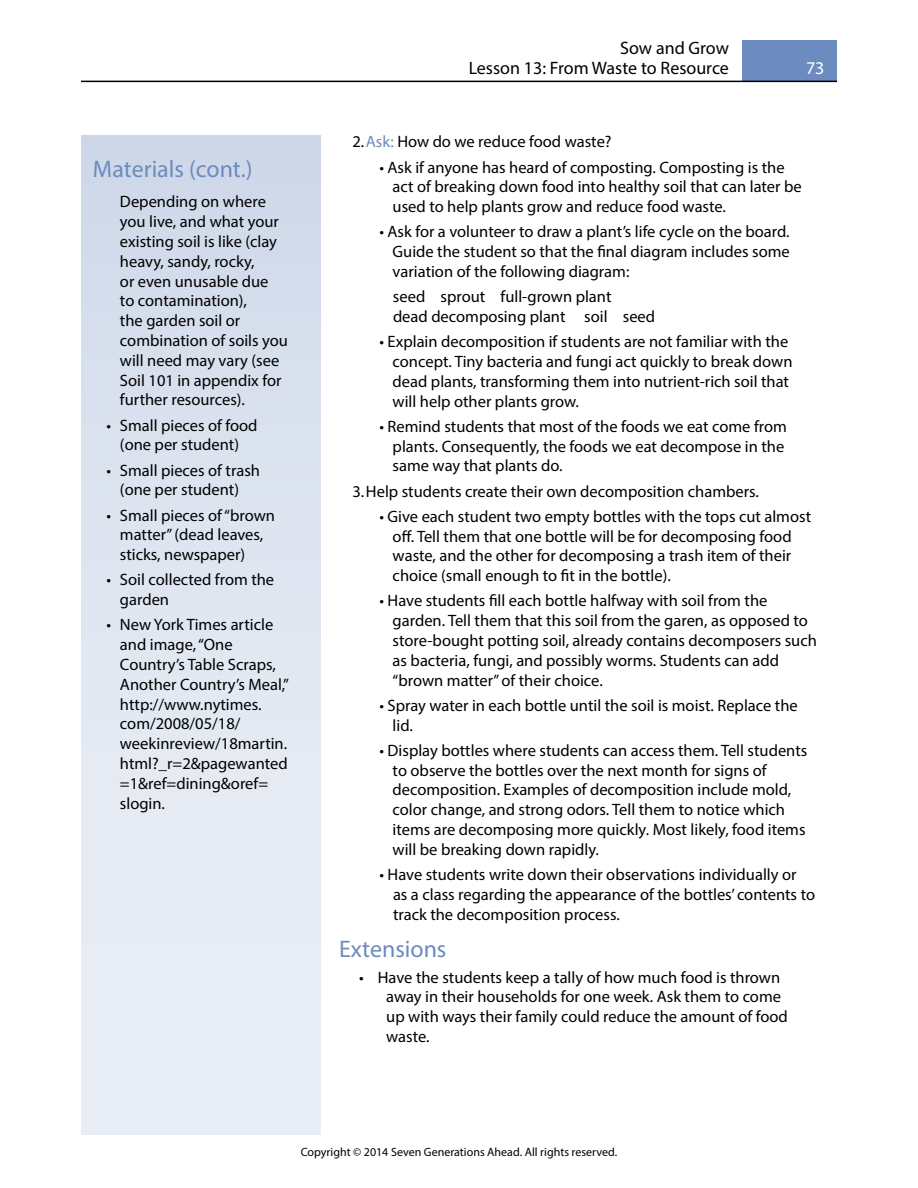
<style>
.page{position:relative;width:918px;height:1188px;background:#fff}
.page>*{position:absolute;margin:0;border:0;box-sizing:border-box;transform-origin:0 0}
.t1{font:24px "Myriad Pro";color:#6c8bbe}
.t2{font:18px "Myriad Pro";color:#000}
.t3{font:18px "Myriad Pro";color:#fff}
.t4{font:16.5px/19.8px "Myriad Pro";color:#000}
.t5{font:12px "Myriad Pro";color:#000}
.s1{color:#6c8bbe}
</style>
<div class="page">
<div style="left:742px;top:40px;width:95px;height:41px;background:#6c8bbe"></div>
<hr style="left:81px;top:81px;width:756px;height:1px;background:#000">
<div style="left:81px;top:135px;width:240px;height:999px;background:linear-gradient(to bottom,#d0daea,#eef1f7)"></div>
<h1 class="t1" style="left:93px;top:154px;width:161px">Materials (cont.)</h1>
<p class="t4" style="left:120px;top:192px;width:169px">Depending on where you live, and what your existing soil is like (clay heavy, sandy, rocky,<br>or even unusable due<br>to contamination),<br>the garden soil or combination of soils you will need may vary (see<br>Soil 101 in appendix for further resources).</p>
<p class="t4" style="left:106px;top:415px;width:153px;text-align:center">• Small pieces of food (one per student)</p>
<p class="t4" style="left:106px;top:460px;width:155px;text-align:center">• Small pieces of trash (one per student)</p>
<p class="t4" style="left:120px;top:505px;width:157px;text-indent:-13px">• Small pieces of “brown matter” (dead leaves, sticks, newspaper)</p>
<p class="t4" style="left:120px;top:570px;width:156px;text-indent:-13px">• Soil collected from the garden</p>
<p class="t4" style="left:120px;top:615px;width:171px;text-indent:-13px">• New York Times article and image, “One<br>Country’s Table Scraps,<br>Another Country’s Meal,” http://www.nytimes. com/2008/05/18/ weekinreview/18martin. html?_r=2&amp;pagewanted =1&amp;ref=dining&amp;oref= slogin.</p>
<p class="t2" style="left:620px;top:37px;width:110px">Sow and Grow</p>
<p class="t2" style="left:469px;top:57px;width:262px">Lesson 13: From Waste to Resource</p>
<p class="t3" style="left:806px;top:57px;width:20px">73</p>
<p class="t4" style="left:352px;top:132px;width:261px">2.<span class="s1">Ask:</span> How do we reduce food waste?</p>
<p class="t4" style="left:393px;top:157px;width:411px;text-indent:-13px">• Ask if anyone has heard of composting. Composting is the act of breaking down food into healthy soil that can later be used to help plants grow and reduce food waste.</p>
<p class="t4" style="left:393px;top:222px;width:399px;text-align:justify;text-indent:-13px">• Ask for a volunteer to draw a plant’s life cycle on the board.<br>Guide the student so that the final diagram includes some variation of the following diagram:</p>
<p class="t4" style="left:393px;top:286px;width:264px">seed sprout full-grown plant<br>dead decomposing plant soil seed</p>
<p class="t4" style="left:393px;top:331px;width:401px;text-indent:-13px">• Explain decomposition if students are not familiar with the concept. Tiny bacteria and fungi act quickly to break down dead plants, transforming them into nutrient-rich soil that will help other plants grow.</p>
<p class="t4" style="left:393px;top:416px;width:396px;text-indent:-13px">• Remind students that most of the foods we eat come from plants. Consequently, the foods we eat decompose in the same way that plants do.</p>
<p class="t4" style="left:352px;top:481px;width:408px">3.Help students create their own decomposition chambers.</p>
<p class="t4" style="left:393px;top:506px;width:420px;text-indent:-13px">• Give each student two empty bottles with the tops cut almost off. Tell them that one bottle will be for decomposing food waste, and the other for decomposing a trash item of their choice (small enough to fit in the bottle).</p>
<p class="t4" style="left:393px;top:591px;width:426px;text-indent:-13px">• Have students fill each bottle halfway with soil from the garden. Tell them that this soil from the garen, as opposed to store-bought potting soil, already contains decomposers such as bacteria, fungi, and possibly worms. Students can add “brown matter” of their choice.</p>
<p class="t4" style="left:393px;top:695px;width:407px;text-indent:-13px">• Spray water in each bottle until the soil is moist. Replace the lid.</p>
<p class="t4" style="left:393px;top:740px;width:416px;text-indent:-13px">• Display bottles where students can access them. Tell students to observe the bottles over the next month for signs of decomposition. Examples of decomposition include mold, color change, and strong odors. Tell them to notice which items are decomposing more quickly. Most likely, food items will be breaking down rapidly.</p>
<p class="t4" style="left:393px;top:864px;width:424px;text-indent:-13px">• Have students write down their observations individually or as a class regarding the appearance of the bottles’ contents to track the decomposition process.</p>
<h1 class="t1" style="left:339px;top:934px;width:109px">Extensions</h1>
<p class="t4" style="left:386px;top:967px;width:403px;text-indent:-27px">• Have the students keep a tally of how much food is thrown away in their households for one week. Ask them to come up with ways their family could reduce the amount of food waste.</p>
<p class="t5" style="left:301px;top:1145px;width:318px">Copyright © 2014 Seven Generations Ahead. All rights reserved.</p>
</div>
